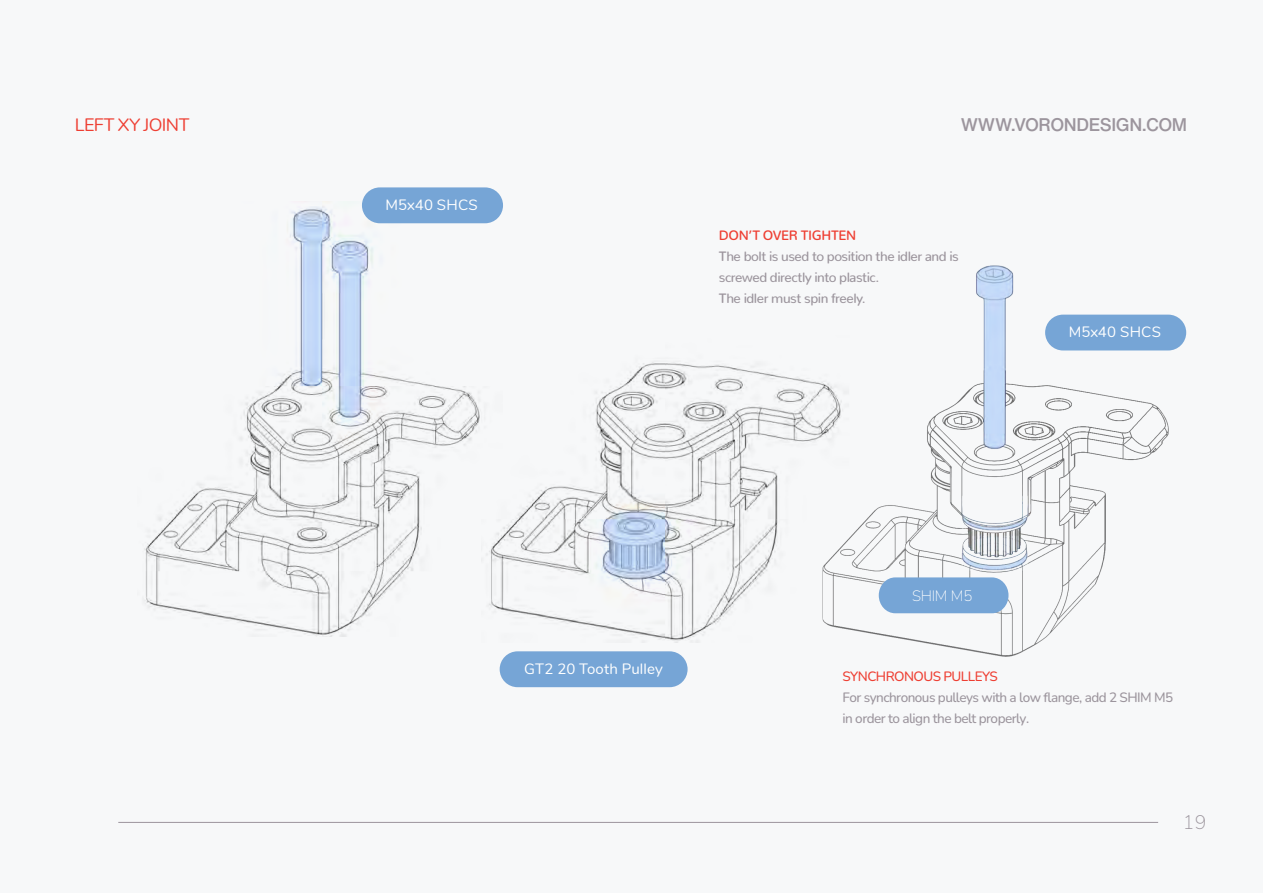
<style>
.page{position:relative;width:1263px;height:893px;background:#f7f8f9}
.page>*{position:absolute;margin:0;border:0;box-sizing:border-box;transform-origin:0 0}
.t1{font:200 19.5px "Nunito";color:#9c959d}
.t2{font:500 18px "Helvetica Now Text";letter-spacing:-.025em;color:#9c959d}
.Page_Title{font:18px "Nunito";letter-spacing:-.03em;color:#ee3f33}
.Callout_Text{font:15px "Nunito";letter-spacing:.01em;color:#fff}
.t3{font:200 15px "Nunito";letter-spacing:-.02em;color:#fff}
.Info_Text{font:500 13.5px/21px "Nunito";letter-spacing:-.04em;color:#9c959d}
.t4{font:500 13.5px "Nunito";letter-spacing:-.04em;color:#ee3f33}
.s1{color:#ee3f33}
</style>
<div class="page">
<hr style="left:118px;top:822px;width:1040px;height:1px;background:#9c959d">
<img style="left:144px;top:206px;width:358px;height:430px">
<img style="left:481px;top:335px;width:316px;height:308px">
<img style="left:797px;top:265px;width:390px;height:392px">
<div style="left:362px;top:187px;width:141px;height:36px;background:#76a5d6;border-radius:18px"></div>
<div style="left:500px;top:651px;width:188px;height:36px;background:#76a5d6;border-radius:18px"></div>
<div style="left:1045px;top:315px;width:141px;height:35px;background:#76a5d6;border-radius:18px"></div>
<div style="left:879px;top:577px;width:129px;height:36px;background:#76a5d6;border-radius:17px"></div>
<p class="Page_Title" style="left:75px;top:111px;width:116px">LEFT XY JOINT</p>
<p class="Callout_Text" style="left:385px;top:194px;width:94px">M5x40 SHCS</p>
<h2 class="t2" style="left:961px;top:111px;width:228px">WWW.VORONDESIGN.COM</h2>
<p class="Info_Text" style="left:719px;top:223px;width:242px"><span class="s1">DON’T OVER TIGHTEN<br></span>The bolt is used to position the idler and is screwed directly into plastic.<br>The idler must spin freely.</p>
<p class="Callout_Text" style="left:1069px;top:321px;width:94px">M5x40 SHCS</p>
<p class="Callout_Text" style="left:524px;top:658px;width:140px">GT2 20 Tooth Pulley</p>
<p class="t3" style="left:912px;top:586px;width:62px">SHIM M5</p>
<p class="t4" style="left:842px;top:667px;width:157px">SYNCHRONOUS PULLEYS</p>
<p class="Info_Text" style="left:842px;top:686px;width:332px">For synchronous pulleys with a low flange, add 2 SHIM M5 in order to align the belt properly.</p>
<h1 class="t1" style="left:1183px;top:808px;width:25px">19</h1>
</div>
